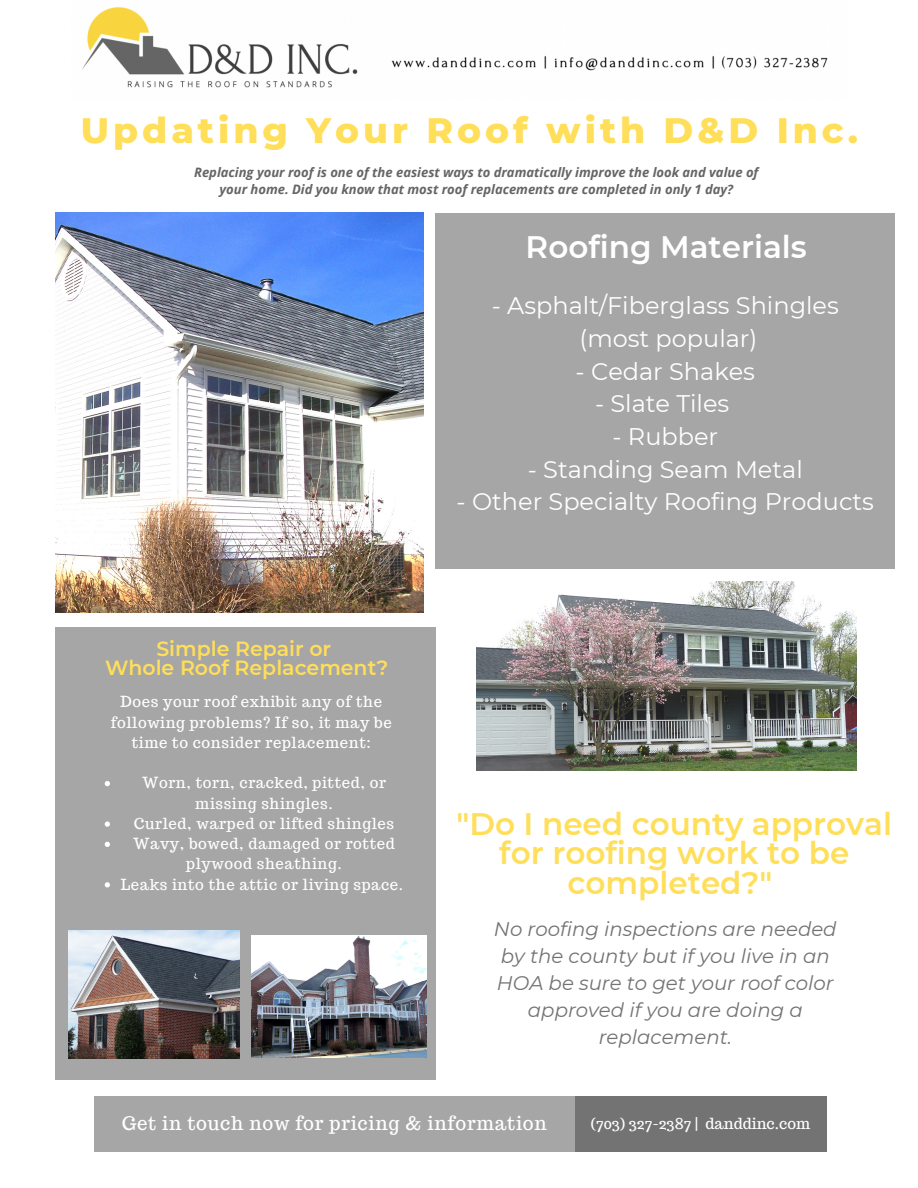
<style>
.page{position:relative;width:918px;height:1188px;background:#fff}
.page>*{position:absolute;margin:0;border:0;box-sizing:border-box;transform-origin:0 0}
.t1{font:800 36.15px "Montserrat";letter-spacing:.11em;color:#ffde59}
.t2{font:600 31.05px/29.2px "Montserrat";color:#ffde59;text-align:center}
.t3{font:600 31.05px "Montserrat";color:#fff}
.t4{font:24px "Montserrat";color:#fff}
.t5{font:600 20.55px "Montserrat";color:#ffde59}
.t6{font:italic 19.65px/27px "Montserrat";color:#737373;text-align:center}
.t7{font:18.75px "Trocchi";letter-spacing:.04em;color:#fff}
.t8{font:15px/20.2px "Trocchi";letter-spacing:.04em;color:#fff;text-align:center}
.t9{font:15px "Trocchi";color:#fff}
.t10{font:italic 700 13.05px/17.4px "Open Sans";color:#656565;text-align:center}
</style>
<div class="page">
<div style="left:436px;top:213px;width:459px;height:355px;background:#a6a6a6"></div>
<img style="left:55px;top:213px;width:368px;height:399px">
<div style="left:55px;top:627px;width:381px;height:452px;background:#a6a6a6"></div>
<img style="left:477px;top:582px;width:380px;height:189px">
<div style="left:94px;top:1096px;width:506px;height:55px;background:#a6a6a6"></div>
<div style="left:575px;top:1096px;width:252px;height:55px;background:#737373"></div>
<img style="left:82px;top:7px;width:746px;height:81px">
<img style="left:69px;top:930px;width:171px;height:129px">
<img style="left:251px;top:935px;width:176px;height:123px">
<svg style="left:105px;top:781px;width:5px;height:5px"></svg>
<svg style="left:105px;top:821px;width:5px;height:6px"></svg>
<svg style="left:105px;top:842px;width:5px;height:5px"></svg>
<svg style="left:105px;top:882px;width:5px;height:5px"></svg>
<p class="t1" style="left:81px;top:108px;width:779px">Updating Your Roof with D&amp;D Inc.</p>
<p class="t10" style="left:194px;top:163px;width:566px">Replacing your roof is one of the easiest ways to dramatically improve the look and value of your home. Did you know that most roof replacements are completed in only 1 day?</p>
<p class="t3" style="left:526px;top:228px;width:283px">Roofing Materials</p>
<p class="t5" style="left:156px;top:636px;width:176px">Simple Repair or</p>
<p class="t5" style="left:105px;top:655px;width:285px">Whole Roof Replacement?</p>
<p class="t8" style="left:111px;top:692px;width:282px">Does your roof exhibit any of the following problems? If so, it may be time to consider replacement:</p>
<p class="t8" style="left:142px;top:773px;width:245px">Worn, torn, cracked, pitted, or missing shingles.</p>
<p class="t8" style="left:134px;top:813px;width:262px">Curled, warped or lifted shingles</p>
<p class="t8" style="left:133px;top:834px;width:263px">Wavy, bowed, damaged or rotted plywood sheathing.</p>
<p class="t8" style="left:121px;top:874px;width:284px">Leaks into the attic or living space.</p>
<p class="t4" style="left:492px;top:291px;width:348px">- Asphalt/Fiberglass Shingles</p>
<p class="t4" style="left:579px;top:324px;width:180px">(most popular)</p>
<p class="t4" style="left:576px;top:356px;width:181px">- Cedar Shakes</p>
<p class="t4" style="left:595px;top:389px;width:136px">- Slate Tiles</p>
<p class="t4" style="left:613px;top:422px;width:107px">- Rubber</p>
<p class="t4" style="left:528px;top:454px;width:276px">- Standing Seam Metal</p>
<p class="t4" style="left:457px;top:487px;width:419px">- Other Specialty Roofing Products</p>
<p class="t2" style="left:457px;top:809px;width:437px">"Do I need county approval for roofing work to be completed?"</p>
<p class="t6" style="left:494px;top:915px;width:344px">No roofing inspections are needed by the county but if you live in an<br>HOA be sure to get your roof color approved if you are doing a replacement.</p>
<p class="t7" style="left:122px;top:1111px;width:427px">Get in touch now for pricing &amp; information</p>
<p class="t9" style="left:591px;top:1114px;width:221px">(703) 327-2387 | danddinc.com</p>
</div>
